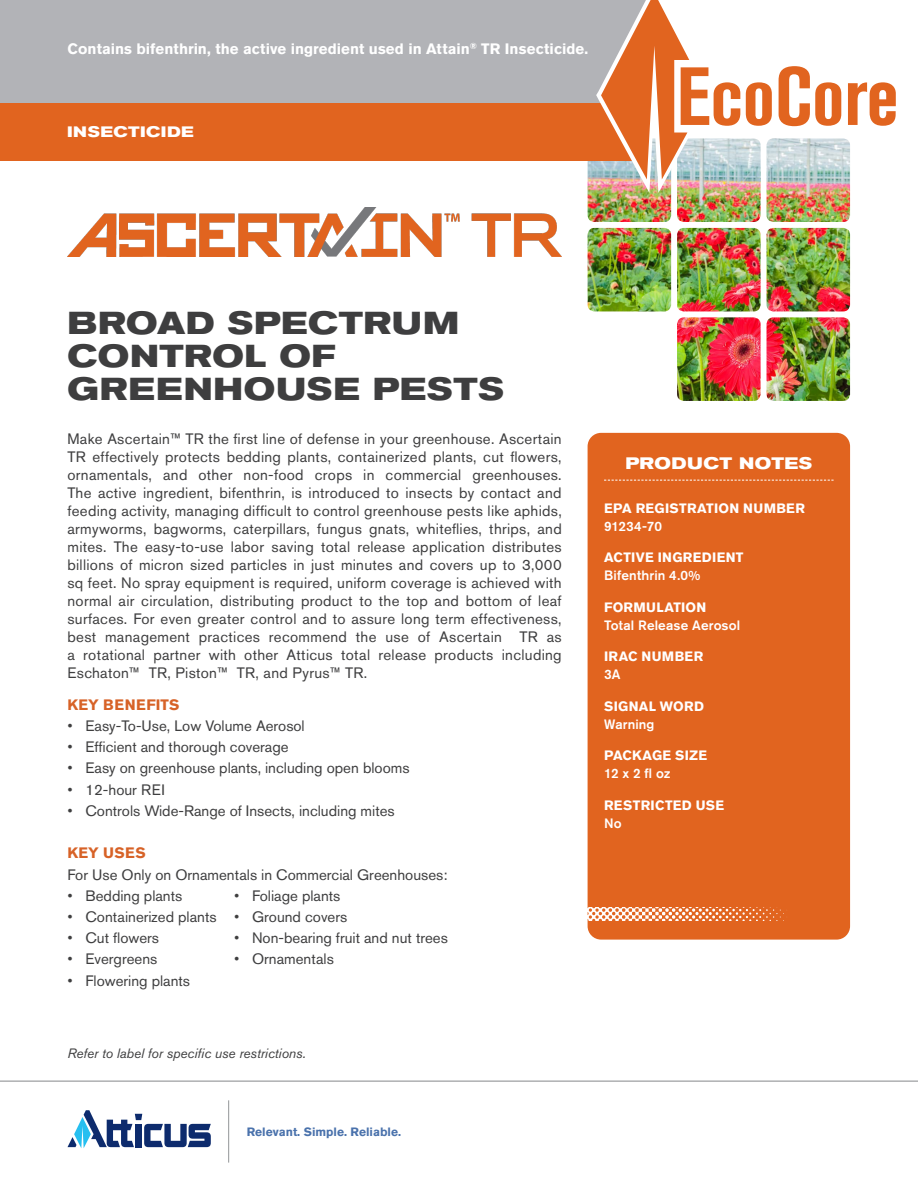
<style>
.page{position:relative;width:918px;height:1188px;background:#fff}
.page>*{position:absolute;margin:0;border:0;box-sizing:border-box;transform-origin:0 0}
.t1{font:700 expanded 31.5px/33px "Akzidenz Grotesk BE";letter-spacing:.025em;color:#3e3e3f}
.t2{font:700 expanded 16.5px "Akzidenz Grotesk BE";letter-spacing:.03em;color:#fff}
.t3{font:15px/18px "Akzidenz Grotesk BE";color:#3e3e3f;text-align:justify}
.t4{font:700 15px "Akzidenz Grotesk BE";letter-spacing:.005em;color:#fff}
.t5{font:700 15px "Akzidenz Grotesk BE";letter-spacing:.02em;color:#d76227}
.t6{font:700 expanded 15px "Akzidenz Grotesk BE";letter-spacing:.035em;color:#fff}
.t7{font:700 13.5px "Akzidenz Grotesk BE";letter-spacing:.025em;color:#fff}
.t8{font:500 13.5px "Akzidenz Grotesk BE";letter-spacing:.01em;color:#fff}
.t9{font:italic 13.5px "Akzidenz Grotesk BE";color:#3e3e3f}
.t10{font:700 12px "Akzidenz Grotesk BE";color:#4a72ac}
.s1{font-family:"Arial"}
</style>
<div class="page">
<hr style="left:0;top:1081px;width:918px;height:1px;background:#939598">
<img style="left:67px;top:208px;width:495px;height:48px">
<hr style="left:228px;top:1100px;width:1px;height:63px;background:#939598">
<svg style="left:68px;top:1110px;width:143px;height:38px"></svg>
<img style="left:588px;top:161px;width:262px;height:240px">
<div style="left:588px;top:433px;width:262px;height:507px;background:#e1641f;border-radius:14px"></div>
<svg style="left:604px;top:480px;width:230px;height:1px"></svg>
<img style="left:588px;top:907px;width:196px;height:13px">
<div style="left:0;top:0;width:658px;height:104px;background:#b2b3b7"></div>
<div style="left:0;top:104px;width:644px;height:57px;background:#e1641f"></div>
<img style="left:596px;top:76px;width:255px;height:117px">
<svg style="left:779px;top:66px;width:62px;height:60px"></svg>
<svg style="left:848px;top:82px;width:48px;height:44px"></svg>
<svg style="left:601px;top:0;width:171px;height:179px"></svg>
<p class="t4" style="left:68px;top:40px;width:522px">Contains bifenthrin, the active ingredient used in Attain<sup>®</sup> TR Insecticide.</p>
<p class="t6" style="left:67px;top:123px;width:128px">INSECTICIDE</p>
<h1 class="t1" style="left:68px;top:306px;width:438px">BROAD SPECTRUM<br>CONTROL OF<br>GREENHOUSE PESTS</h1>
<p class="t3" style="left:68px;top:430px;width:496px">Make Ascertain™ TR the first line of defense in your greenhouse. Ascertain TR effectively protects bedding plants, containerized plants, cut flowers, ornamentals, and other non-food crops in commercial greenhouses.<br>The active ingredient, bifenthrin, is introduced to insects by contact and feeding activity, managing difficult to control greenhouse pests like aphids, armyworms, bagworms, caterpillars, fungus gnats, whiteflies, thrips, and mites. The easy-to-use labor saving total release application distributes billions of micron sized particles in just minutes and covers up to 3,000 sq feet. No spray equipment is required, uniform coverage is achieved with normal air circulation, distributing product to the top and bottom of leaf surfaces. For even greater control and to assure long term effectiveness, best management practices recommend the use of Ascertain TR as a rotational partner with other Atticus total release products including Eschaton™ TR, Piston™ TR, and Pyrus™ TR.</p>
<p class="t5" style="left:68px;top:696px;width:113px">KEY BENEFITS</p>
<p class="t3" style="left:68px;top:717px;width:239px"><span class="s1">•</span> Easy-To-Use, Low Volume Aerosol</p>
<p class="t3" style="left:68px;top:738px;width:223px"><span class="s1">•</span> Efficient and thorough coverage</p>
<p class="t3" style="left:68px;top:759px;width:344px"><span class="s1">•</span> Easy on greenhouse plants, including open blooms</p>
<p class="t3" style="left:68px;top:780px;width:99px"><span class="s1">•</span> 12-hour REI</p>
<p class="t3" style="left:68px;top:801px;width:329px"><span class="s1">•</span> Controls Wide-Range of Insects, including mites</p>
<p class="t5" style="left:68px;top:844px;width:80px">KEY USES</p>
<p class="t3" style="left:68px;top:865px;width:381px">For Use Only on Ornamentals in Commercial Greenhouses:</p>
<p class="t3" style="left:68px;top:886px;width:116px"><span class="s1">•</span> Bedding plants</p>
<p class="t3" style="left:68px;top:908px;width:151px"><span class="s1">•</span> Containerized plants</p>
<p class="t3" style="left:68px;top:929px;width:93px"><span class="s1">•</span> Cut flowers</p>
<p class="t3" style="left:68px;top:950px;width:91px"><span class="s1">•</span> Evergreens</p>
<p class="t3" style="left:68px;top:971px;width:124px"><span class="s1">•</span> Flowering plants</p>
<p class="t3" style="left:234px;top:886px;width:108px"><span class="s1">•</span> Foliage plants</p>
<p class="t3" style="left:234px;top:907px;width:115px"><span class="s1">•</span> Ground covers</p>
<p class="t3" style="left:234px;top:929px;width:215px"><span class="s1">•</span> Non-bearing fruit and nut trees</p>
<p class="t3" style="left:234px;top:950px;width:101px"><span class="s1">•</span> Ornamentals</p>
<p class="t9" style="left:68px;top:1045px;width:240px">Refer to label for specific use restrictions.</p>
<p class="t10" style="left:247px;top:1125px;width:156px">Relevant. Simple. Reliable.</p>
<p class="t2" style="left:625px;top:454px;width:188px">PRODUCT NOTES</p>
<p class="t7" style="left:604px;top:500px;width:202px">EPA REGISTRATION NUMBER</p>
<p class="t8" style="left:604px;top:518px;width:59px">91234-70</p>
<p class="t7" style="left:604px;top:550px;width:141px">ACTIVE INGREDIENT</p>
<p class="t8" style="left:604px;top:567px;width:98px">Bifenthrin 4.0%</p>
<p class="t7" style="left:604px;top:599px;width:104px">FORMULATION</p>
<p class="t8" style="left:604px;top:617px;width:138px">Total Release Aerosol</p>
<p class="t7" style="left:604px;top:649px;width:101px">IRAC NUMBER</p>
<p class="t8" style="left:604px;top:666px;width:18px">3A</p>
<p class="t7" style="left:604px;top:698px;width:101px">SIGNAL WORD</p>
<p class="t8" style="left:604px;top:716px;width:52px">Warning</p>
<p class="t7" style="left:604px;top:748px;width:105px">PACKAGE SIZE</p>
<p class="t8" style="left:604px;top:765px;width:68px">12 x 2 fl oz</p>
<p class="t7" style="left:604px;top:797px;width:122px">RESTRICTED USE</p>
<p class="t8" style="left:604px;top:815px;width:19px">No</p>
</div>
